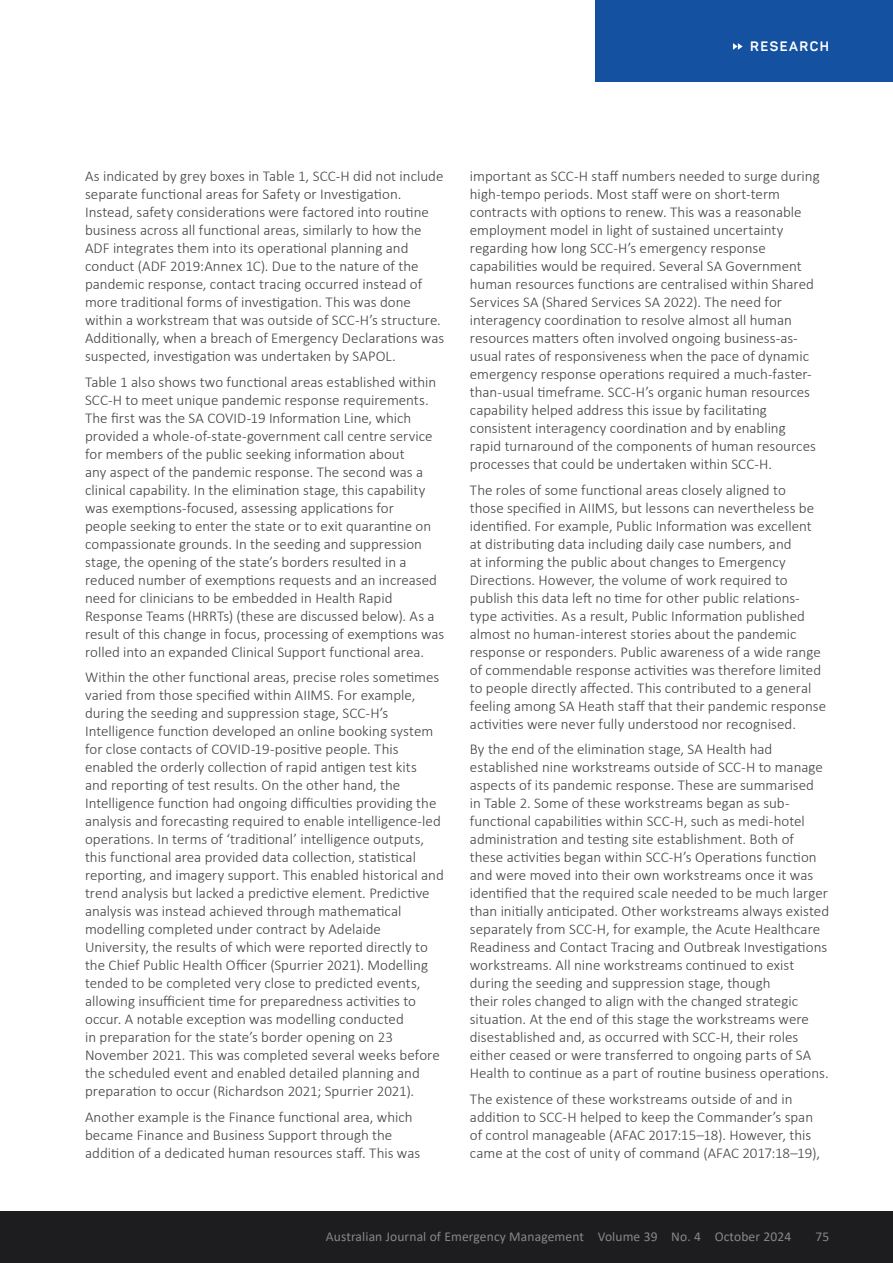
<style>
.page{position:relative;width:893px;height:1263px;background:#fff}
.page>*{position:absolute;margin:0;border:0;box-sizing:border-box;transform-origin:0 0}
.t1{font:300 15px/18px "Calibri";color:#414042}
.t2{font:13.5px "Calibri";letter-spacing:.01em;color:#868788}
.t3{font:700 13.5px "Panton";letter-spacing:.11em;color:#fff}
</style>
<div class="page">
<div style="left:596px;top:0;width:297px;height:81px;background:#1452a1"></div>
<svg style="left:733px;top:43px;width:10px;height:7px"></svg>
<div style="left:0;top:1212px;width:893px;height:51px;background:#1d1d1f"></div>
<p class="t3" style="left:750px;top:38px;width:80px">RESEARCH</p>
<p class="t1" style="left:85px;top:167px;width:361px">As indicated by grey boxes in Table 1, SCC-H did not include separate functional areas for Safety or Investigation.<br>Instead, safety considerations were factored into routine business across all functional areas, similarly to how the ADF integrates them into its operational planning and conduct (ADF 2019:Annex 1C). Due to the nature of the pandemic response, contact tracing occurred instead of more traditional forms of investigation. This was done within a workstream that was outside of SCC-H’s structure.<br>Additionally, when a breach of Emergency Declarations was suspected, investigation was undertaken by SAPOL.</p>
<p class="t1" style="left:85px;top:373px;width:361px">Table 1 also shows two functional areas established within SCC-H to meet unique pandemic response requirements.<br>The first was the SA COVID-19 Information Line, which provided a whole-of-state-government call centre service for members of the public seeking information about<br>any aspect of the pandemic response. The second was a clinical capability. In the elimination stage, this capability was exemptions-focused, assessing applications for<br>people seeking to enter the state or to exit quarantine on compassionate grounds. In the seeding and suppression stage, the opening of the state’s borders resulted in a reduced number of exemptions requests and an increased need for clinicians to be embedded in Health Rapid Response Teams (HRRTs) (these are discussed below). As a result of this change in focus, processing of exemptions was rolled into an expanded Clinical Support functional area.</p>
<p class="t1" style="left:85px;top:668px;width:360px">Within the other functional areas, precise roles sometimes varied from those specified within AIIMS. For example, during the seeding and suppression stage, SCC-H’s Intelligence function developed an online booking system for close contacts of COVID-19-positive people. This enabled the orderly collection of rapid antigen test kits<br>and reporting of test results. On the other hand, the Intelligence function had ongoing difficulties providing the analysis and forecasting required to enable intelligence-led operations. In terms of ‘traditional’ intelligence outputs, this functional area provided data collection, statistical reporting, and imagery support. This enabled historical and trend analysis but lacked a predictive element. Predictive analysis was instead achieved through mathematical modelling completed under contract by Adelaide University, the results of which were reported directly to the Chief Public Health Officer (Spurrier 2021). Modelling tended to be completed very close to predicted events, allowing insufficient time for preparedness activities to occur. A notable exception was modelling conducted<br>in preparation for the state’s border opening on 23<br>November 2021. This was completed several weeks before the scheduled event and enabled detailed planning and preparation to occur (Richardson 2021; Spurrier 2021).</p>
<p class="t1" style="left:85px;top:1108px;width:337px">Another example is the Finance functional area, which became Finance and Business Support through the addition of a dedicated human resources staff. This was</p>
<p class="t1" style="left:470px;top:167px;width:351px">important as SCC-H staff numbers needed to surge during high-tempo periods. Most staff were on short-term contracts with options to renew. This was a reasonable employment model in light of sustained uncertainty regarding how long SCC-H’s emergency response capabilities would be required. Several SA Government human resources functions are centralised within Shared Services SA (Shared Services SA 2022). The need for interagency coordination to resolve almost all human resources matters often involved ongoing business-as&shy;usual rates of responsiveness when the pace of dynamic emergency response operations required a much-faster&shy;than-usual timeframe. SCC-H’s organic human resources capability helped address this issue by facilitating consistent interagency coordination and by enabling rapid turnaround of the components of human resources processes that could be undertaken within SCC-H.</p>
<p class="t1" style="left:470px;top:481px;width:358px">The roles of some functional areas closely aligned to<br>those specified in AIIMS, but lessons can nevertheless be identified. For example, Public Information was excellent at distributing data including daily case numbers, and<br>at informing the public about changes to Emergency Directions. However, the volume of work required to publish this data left no time for other public relations&shy;type activities. As a result, Public Information published almost no human-interest stories about the pandemic response or responders. Public awareness of a wide range of commendable response activities was therefore limited to people directly affected. This contributed to a general feeling among SA Heath staff that their pandemic response activities were never fully understood nor recognised.</p>
<p class="t1" style="left:470px;top:740px;width:361px">By the end of the elimination stage, SA Health had established nine workstreams outside of SCC-H to manage aspects of its pandemic response. These are summarised<br>in Table 2. Some of these workstreams began as sub&shy;functional capabilities within SCC-H, such as medi-hotel administration and testing site establishment. Both of these activities began within SCC-H’s Operations function and were moved into their own workstreams once it was identified that the required scale needed to be much larger than initially anticipated. Other workstreams always existed separately from SCC-H, for example, the Acute Healthcare Readiness and Contact Tracing and Outbreak Investigations workstreams. All nine workstreams continued to exist during the seeding and suppression stage, though<br>their roles changed to align with the changed strategic situation. At the end of this stage the workstreams were disestablished and, as occurred with SCC-H, their roles either ceased or were transferred to ongoing parts of SA Health to continue as a part of routine business operations.</p>
<p class="t1" style="left:470px;top:1090px;width:352px">The existence of these workstreams outside of and in addition to SCC-H helped to keep the Commander’s span of control manageable (AFAC 2017:15–18). However, this came at the cost of unity of command (AFAC 2017:18–19),</p>
<p class="t2" style="left:326px;top:1227px;width:467px">Australian Journal of Emergency Management Volume 39 No. 4 October 2024</p>
<p class="t2" style="left:815px;top:1227px;width:15px">75</p>
</div>
